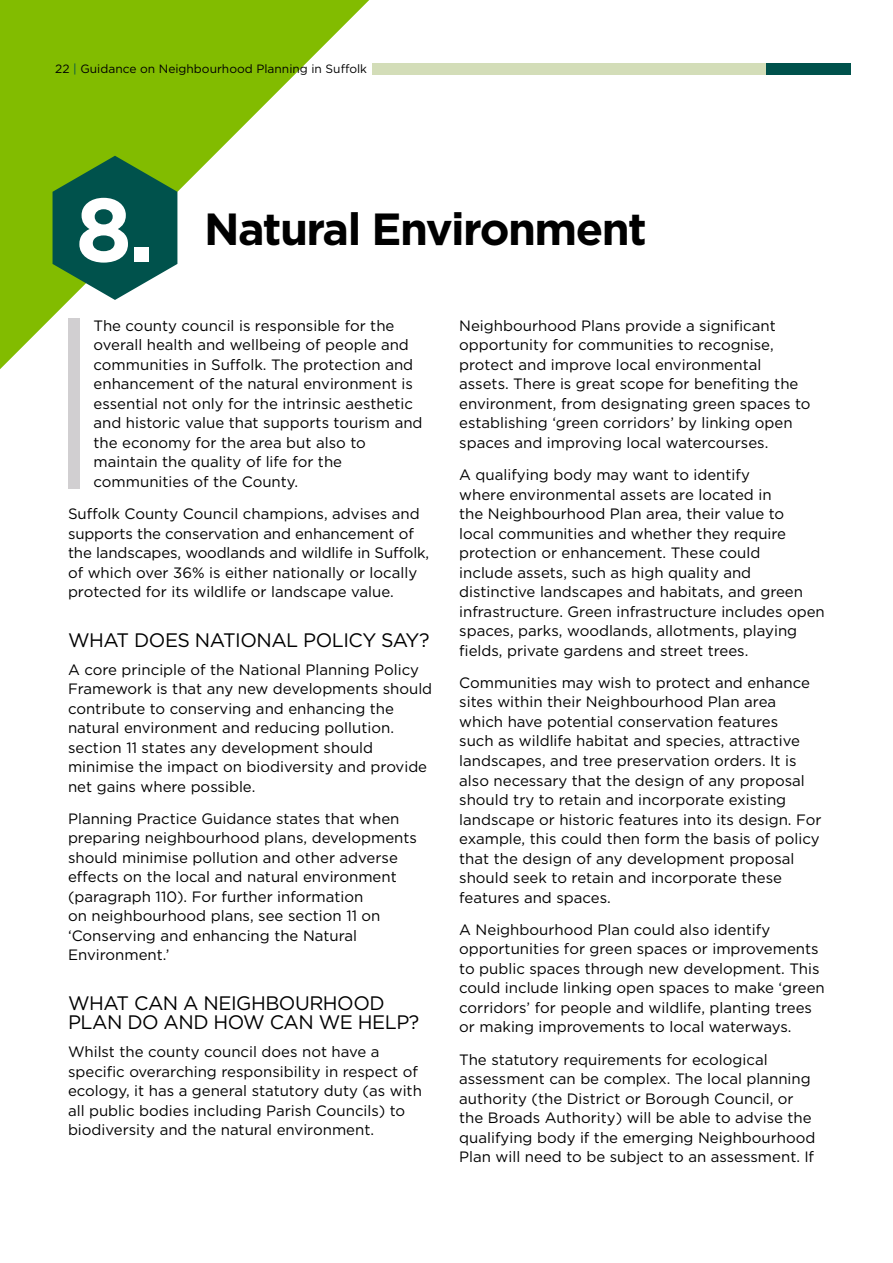
<style>
.page{position:relative;width:893px;height:1263px;background:#fff}
.page>*{position:absolute;margin:0;border:0;box-sizing:border-box;transform-origin:0 0}
.t1{font:700 45px "Gotham";letter-spacing:-.035em;color:#000}
.t2{font:19.5px/19.5px "Gotham";letter-spacing:-.025em;color:#000}
.t3{font:15px/19.5px "Gotham";color:#000}
.t4{font:12px "Gotham";color:#000}
.s1{color:#00524c}
.s2{font-size:90px;color:#fff}
</style>
<div class="page">
<svg style="left:0;top:0;width:369px;height:369px"></svg>
<svg style="left:53px;top:156px;width:124px;height:144px;background:#2a714d"></svg>
<div style="left:68px;top:319px;width:11px;height:170px;background:#d1cfd1"></div>
<div style="left:372px;top:64px;width:466px;height:11px;background:#d3ddb8"></div>
<div style="left:766px;top:64px;width:84px;height:11px;background:#00524c"></div>
<p class="t4" style="left:55px;top:61px;width:313px">22 <span class="s1">|</span> Guidance on Neighbourhood Planning in Suffolk</p>
<h1 class="t1" style="left:75px;top:199px;width:573px"><span class="s2">8.</span> Natural Environment</h1>
<p class="t3" style="left:94px;top:316px;width:330px">The county council is responsible for the overall health and wellbeing of people and communities in Suffolk. The protection and enhancement of the natural environment is essential not only for the intrinsic aesthetic and historic value that supports tourism and the economy for the area but also to maintain the quality of life for the communities of the County.</p>
<p class="t3" style="left:68px;top:504px;width:363px">Suffolk County Council champions, advises and supports the conservation and enhancement of the landscapes, woodlands and wildlife in Suffolk, of which over 36% is either nationally or locally protected for its wildlife or landscape value.</p>
<h2 class="t2" style="left:68px;top:629px;width:363px">WHAT DOES NATIONAL POLICY SAY?</h2>
<p class="t3" style="left:68px;top:659px;width:366px">A core principle of the National Planning Policy Framework is that any new developments should contribute to conserving and enhancing the natural environment and reducing pollution. section 11 states any development should minimise the impact on biodiversity and provide net gains where possible.</p>
<p class="t3" style="left:68px;top:808px;width:350px">Planning Practice Guidance states that when preparing neighbourhood plans, developments should minimise pollution and other adverse effects on the local and natural environment (paragraph 110). For further information<br>on neighbourhood plans, see section 11 on ‘Conserving and enhancing the Natural Environment.’</p>
<h2 class="t2" style="left:68px;top:992px;width:353px">WHAT CAN A NEIGHBOURHOOD<br>PLAN DO AND HOW CAN WE HELP?</h2>
<p class="t3" style="left:68px;top:1042px;width:355px">Whilst the county council does not have a specific overarching responsibility in respect of ecology, it has a general statutory duty (as with all public bodies including Parish Councils) to biodiversity and the natural environment.</p>
<p class="t3" style="left:459px;top:316px;width:353px">Neighbourhood Plans provide a significant opportunity for communities to recognise, protect and improve local environmental assets. There is great scope for benefiting the environment, from designating green spaces to establishing ‘green corridors’ by linking open spaces and improving local watercourses.</p>
<p class="t3" style="left:459px;top:465px;width:367px">A qualifying body may want to identify<br>where environmental assets are located in<br>the Neighbourhood Plan area, their value to<br>local communities and whether they require protection or enhancement. These could<br>include assets, such as high quality and distinctive landscapes and habitats, and green infrastructure. Green infrastructure includes open spaces, parks, woodlands, allotments, playing fields, private gardens and street trees.</p>
<p class="t3" style="left:459px;top:673px;width:364px">Communities may wish to protect and enhance sites within their Neighbourhood Plan area which have potential conservation features<br>such as wildlife habitat and species, attractive landscapes, and tree preservation orders. It is also necessary that the design of any proposal should try to retain and incorporate existing landscape or historic features into its design. For example, this could then form the basis of policy that the design of any development proposal should seek to retain and incorporate these features and spaces.</p>
<p class="t3" style="left:459px;top:919px;width:367px">A Neighbourhood Plan could also identify opportunities for green spaces or improvements to public spaces through new development. This could include linking open spaces to make ‘green corridors’ for people and wildlife, planting trees or making improvements to local waterways.</p>
<p class="t3" style="left:459px;top:1049px;width:358px">The statutory requirements for ecological assessment can be complex. The local planning authority (the District or Borough Council, or the Broads Authority) will be able to advise the qualifying body if the emerging Neighbourhood Plan will need to be subject to an assessment. If</p>
</div>
